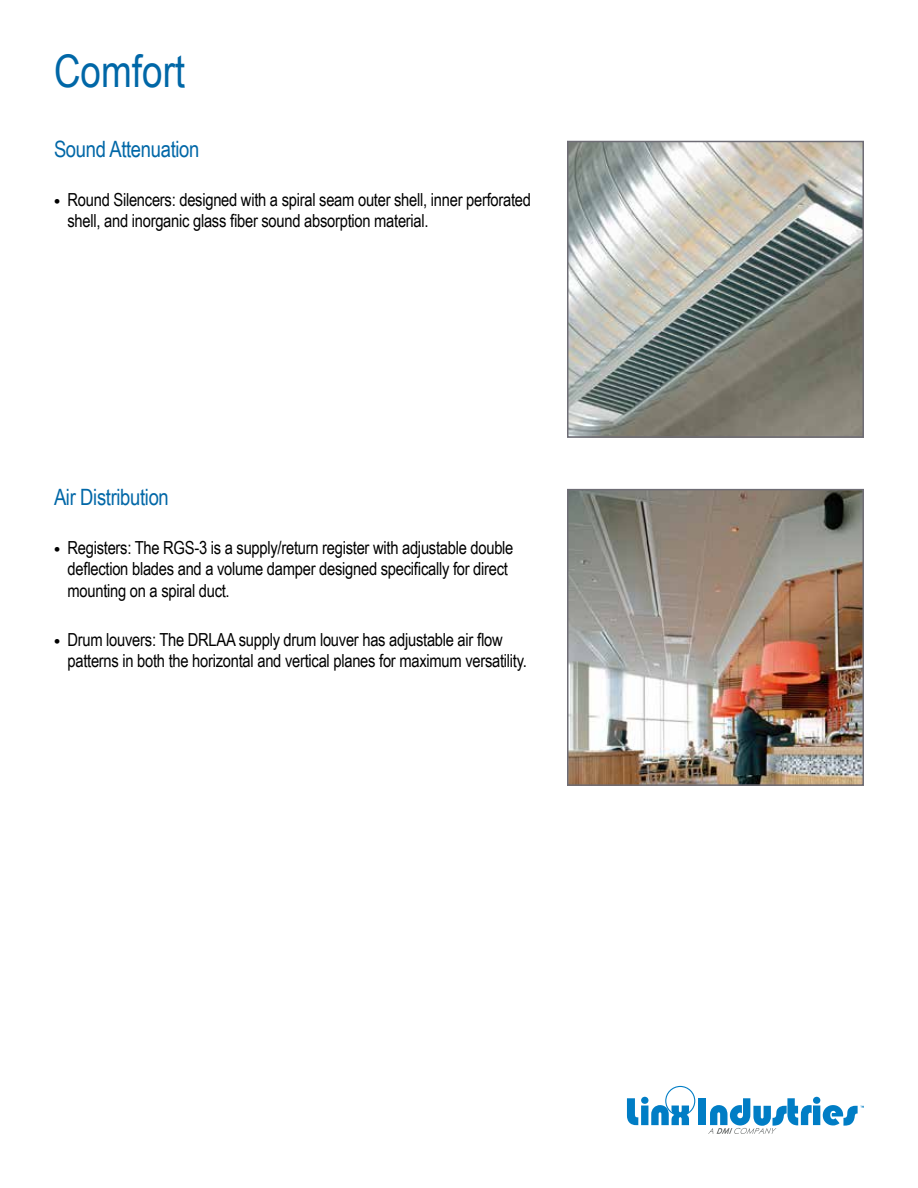
<style>
.page{position:relative;width:918px;height:1188px;background:#fff}
.page>*{position:absolute;margin:0;border:0;box-sizing:border-box;transform-origin:0 0}
.t1{font:45px "Arial Narrow";color:#0067a7}
.t2{font:22.5px "Arial Narrow";letter-spacing:-.015em;color:#0067a7}
.t3{font:18px/21.6px "Arial Narrow";letter-spacing:-.015em;color:#000}
.s1{font-family:"Myriad Pro";font-weight:700}
</style>
<div class="page">
<img style="left:570px;top:492px;width:291px;height:291px">
<div style="left:567px;top:489px;width:297px;height:297px;border:2px solid #6e6c75"></div>
<img style="left:570px;top:144px;width:291px;height:291px">
<div style="left:567px;top:141px;width:297px;height:297px;border:2px solid #6e6c75"></div>
<svg style="left:627px;top:1086px;width:68px;height:39px"></svg>
<div style="left:698px;top:1098px;width:8px;height:27px;background:#007dc5"></div>
<svg style="left:708px;top:1097px;width:156px;height:37px"></svg>
<h1 class="t1" style="left:54px;top:38px;width:133px">Comfort</h1>
<p class="t2" style="left:54px;top:133px;width:147px">Sound Attenuation</p>
<p class="t3" style="left:68px;top:188px;width:465px;text-indent:-14px"><span class="s1">•</span> Round Silencers: designed with a spiral seam outer shell, inner perforated shell, and inorganic glass fiber sound absorption material.</p>
<p class="t2" style="left:54px;top:481px;width:116px">Air Distribution</p>
<p class="t3" style="left:68px;top:536px;width:448px;text-indent:-14px"><span class="s1">•</span> Registers: The RGS-3 is a supply/return register with adjustable double deflection blades and a volume damper designed specifically for direct mounting on a spiral duct.</p>
<p class="t3" style="left:68px;top:628px;width:461px;text-indent:-14px"><span class="s1">•</span> Drum louvers: The DRLAA supply drum louver has adjustable air flow patterns in both the horizontal and vertical planes for maximum versatility.</p>
</div>
